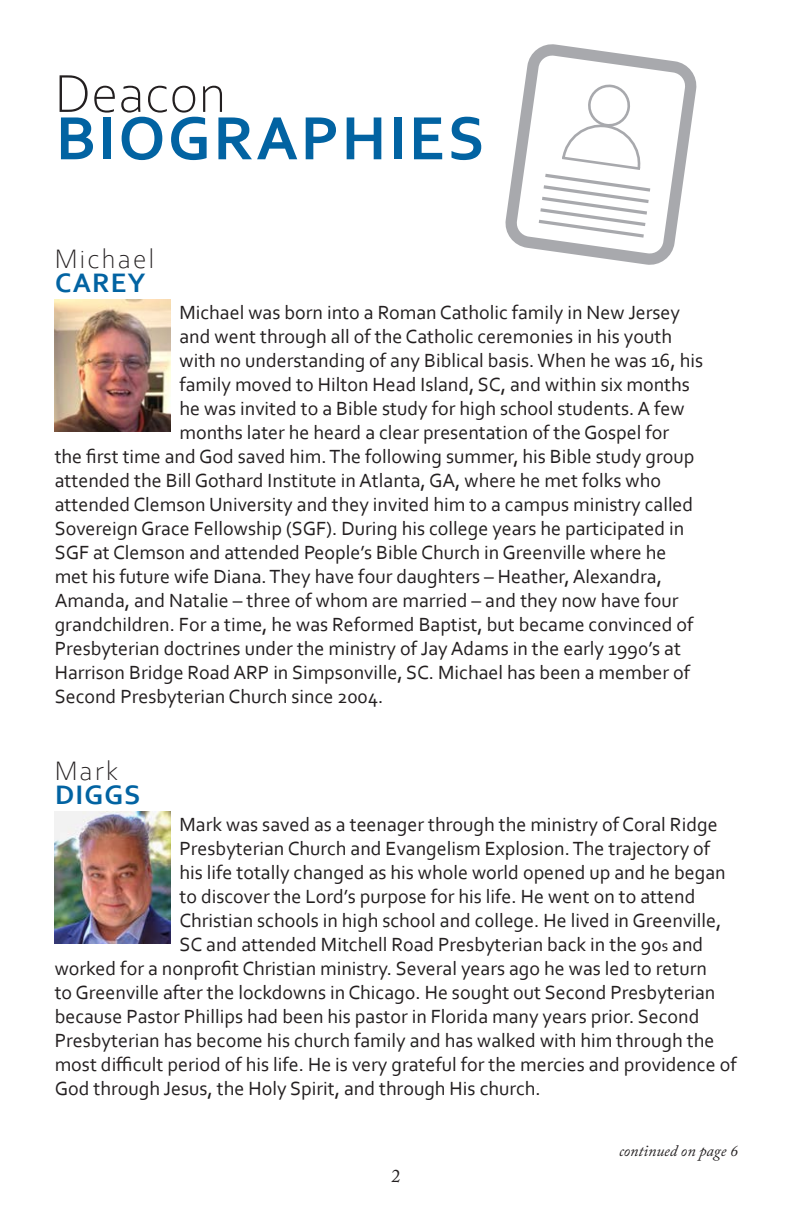
<style>
.page{position:relative;width:792px;height:1224px;background:#fff}
.page>*{position:absolute;margin:0;border:0;box-sizing:border-box;transform-origin:0 0}
.t1{font:700 64px "Corbel";letter-spacing:.04em;color:#0263a2}
.t2{font:300 56px "Corbel";color:#231f20}
.t3{font:300 28px "Corbel";letter-spacing:.07em;color:#231f20}
.t4{font:700 28px "Corbel";letter-spacing:.04em;color:#0263a2}
.t5{font:20px "Corbel";color:#231f20}
.t6{font:18px "Adobe Caslon Pro";color:#231f20}
.t7{font:italic 16px "Adobe Caslon Pro";color:#231f20}
.s1{font-size:16px}
</style>
<div class="page">
<img style="left:55px;top:299px;width:115px;height:132px">
<img style="left:55px;top:811px;width:115px;height:132px">
<svg style="left:505px;top:44px;width:192px;height:221px"></svg>
<svg style="left:535px;top:82px;width:119px;height:158px"></svg>
<p class="t2" style="left:55px;top:57px;width:173px">Deacon</p>
<p class="t1" style="left:56px;top:98px;width:430px">BIOGRAPHIES</p>
<p class="t3" style="left:55px;top:240px;width:101px">Michael</p>
<p class="t4" style="left:55px;top:265px;width:92px">CAREY</p>
<p class="t5" style="left:179px;top:300px;width:502px">Michael was born into a Roman Catholic family in New Jersey</p>
<p class="t5" style="left:179px;top:324px;width:494px">and went through all of the Catholic ceremonies in his youth</p>
<p class="t5" style="left:179px;top:348px;width:525px">with no understanding of any Biblical basis. When he was 16, his</p>
<p class="t5" style="left:179px;top:372px;width:512px">family moved to Hilton Head Island, SC, and within six months</p>
<p class="t5" style="left:179px;top:396px;width:507px">he was invited to a Bible study for high school students. A few</p>
<p class="t5" style="left:179px;top:420px;width:491px">months later he heard a clear presentation of the Gospel for</p>
<p class="t5" style="left:55px;top:444px;width:641px">the first time and God saved him. The following summer, his Bible study group</p>
<p class="t5" style="left:55px;top:468px;width:608px">attended the Bill Gothard Institute in Atlanta, GA, where he met folks who</p>
<p class="t5" style="left:55px;top:492px;width:640px">attended Clemson University and they invited him to a campus ministry called</p>
<p class="t5" style="left:55px;top:516px;width:631px">Sovereign Grace Fellowship (SGF). During his college years he participated in</p>
<p class="t5" style="left:55px;top:540px;width:613px">SGF at Clemson and attended People’s Bible Church in Greenville where he</p>
<p class="t5" style="left:55px;top:564px;width:609px">met his future wife Diana. They have four daughters – Heather, Alexandra,</p>
<p class="t5" style="left:55px;top:588px;width:625px">Amanda, and Natalie – three of whom are married – and they now have four</p>
<p class="t5" style="left:55px;top:612px;width:640px">grandchildren. For a time, he was Reformed Baptist, but became convinced of</p>
<p class="t5" style="left:55px;top:636px;width:628px">Presbyterian doctrines under the ministry of Jay Adams in the early 1990’s at</p>
<p class="t5" style="left:55px;top:660px;width:637px">Harrison Bridge Road ARP in Simpsonville, SC. Michael has been a member of</p>
<p class="t5" style="left:55px;top:684px;width:330px">Second Presbyterian Church since 2004.</p>
<p class="t3" style="left:55px;top:752px;width:65px">Mark</p>
<p class="t4" style="left:55px;top:777px;width:87px">DIGGS</p>
<p class="t5" style="left:179px;top:812px;width:540px">Mark was saved as a teenager through the ministry of Coral Ridge</p>
<p class="t5" style="left:179px;top:836px;width:532px">Presbyterian Church and Evangelism Explosion. The trajectory of</p>
<p class="t5" style="left:179px;top:860px;width:548px">his life totally changed as his whole world opened up and he began</p>
<p class="t5" style="left:179px;top:884px;width:517px">to discover the Lord’s purpose for his life. He went on to attend</p>
<p class="t5" style="left:179px;top:908px;width:543px">Christian schools in high school and college. He lived in Greenville,</p>
<p class="t5" style="left:179px;top:932px;width:525px">SC and attended Mitchell Road Presbyterian back in the 90<span class="s1">s</span> and</p>
<p class="t5" style="left:55px;top:956px;width:654px">worked for a nonprofit Christian ministry. Several years ago he was led to return</p>
<p class="t5" style="left:55px;top:980px;width:662px">to Greenville after the lockdowns in Chicago. He sought out Second Presbyterian</p>
<p class="t5" style="left:55px;top:1004px;width:646px">because Pastor Phillips had been his pastor in Florida many years prior. Second</p>
<p class="t5" style="left:55px;top:1028px;width:661px">Presbyterian has become his church family and has walked with him through the</p>
<p class="t5" style="left:55px;top:1052px;width:684px">most difficult period of his life. He is very grateful for the mercies and providence of</p>
<p class="t5" style="left:55px;top:1076px;width:488px">God through Jesus, the Holy Spirit, and through His church.</p>
<p class="t6" style="left:392px;top:1166px;width:10px">2</p>
<p class="t7" style="left:619px;top:1141px;width:120px">continued on page 6</p>
</div>
